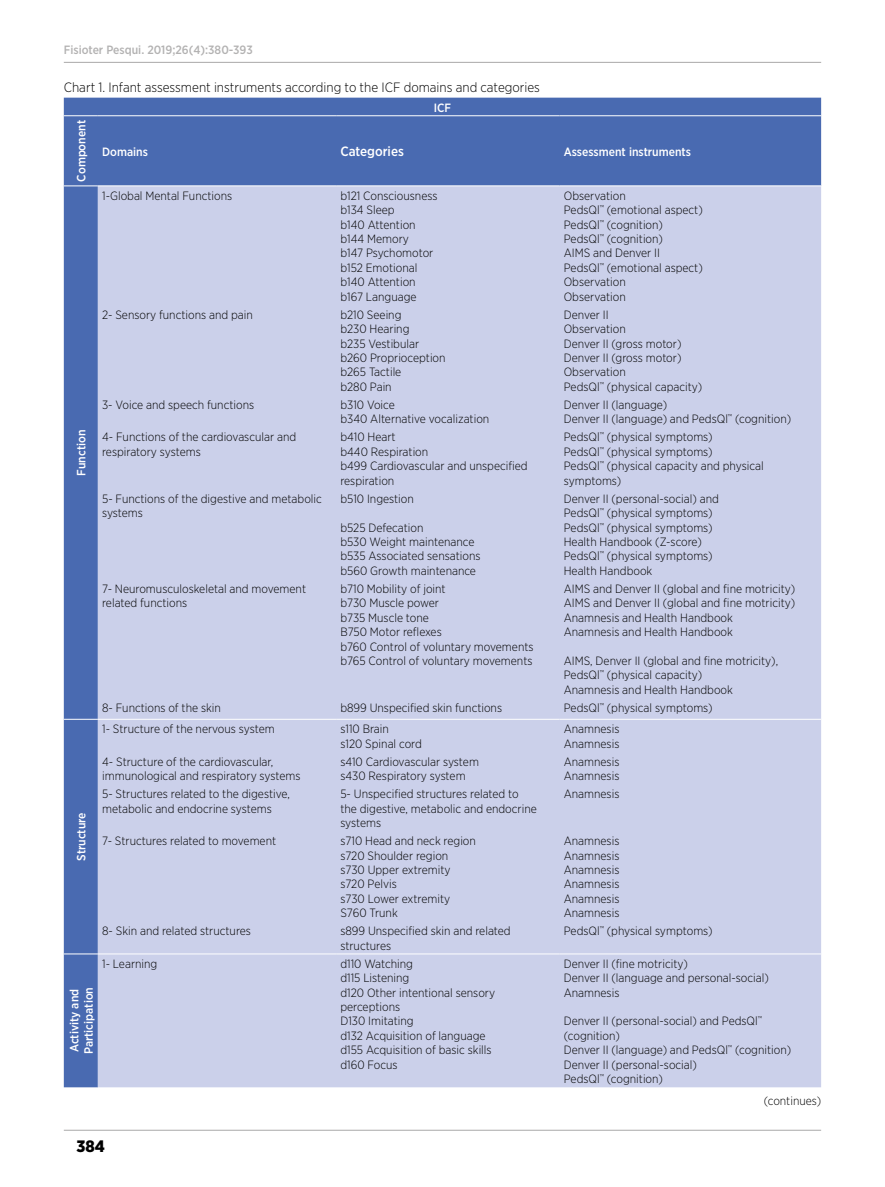
<style>
.page{position:relative;width:885px;height:1187px;background:#fff}
.page>*{position:absolute;margin:0;border:0;box-sizing:border-box;transform-origin:0 0}
.t1{font:900 16.5px "Gotham Narrow";color:#000}
.t2{font:300 13.5px "Gotham Narrow";color:#000}
.t3{font:500 13.5px "Gotham Narrow";color:#fff}
.t4{font:300 12px/14.4px "Gotham Narrow";color:#000}
.t5{font:500 12px/14.4px "Gotham Narrow";color:#fff}
.t6{font:500 12px "Gotham Narrow";color:#b3b2b2}
</style>
<div class="page">
<hr style="left:64px;top:62px;width:757px;height:1px;background:#b3b2b2">
<hr style="left:64px;top:1129px;width:757px;height:1px;background:#b3b2b2">
<div style="left:64px;top:98px;width:757px;height:989px;background:#496ab1"></div>
<div style="left:98px;top:187px;width:723px;height:900px;background:#cbd0ea"></div>
<hr style="left:64px;top:719px;width:34px;height:1px;background:#fff">
<hr style="left:98px;top:719px;width:238px;height:1px;background:#fff">
<hr style="left:336px;top:719px;width:223px;height:1px;background:#fff">
<hr style="left:559px;top:719px;width:262px;height:1px;background:#fff">
<hr style="left:64px;top:953px;width:34px;height:1px;background:#fff">
<hr style="left:98px;top:953px;width:238px;height:1px;background:#fff">
<hr style="left:336px;top:953px;width:223px;height:1px;background:#fff">
<hr style="left:559px;top:953px;width:262px;height:1px;background:#fff">
<hr style="left:64px;top:186px;width:34px;height:1px;background:#fff">
<hr style="left:64px;top:115px;width:34px;height:1px;background:#fff">
<hr style="left:98px;top:115px;width:238px;height:1px;background:#fff">
<hr style="left:336px;top:115px;width:223px;height:1px;background:#fff">
<hr style="left:559px;top:115px;width:262px;height:1px;background:#fff">
<hr style="left:98px;top:186px;width:238px;height:1px;background:#fff">
<hr style="left:336px;top:186px;width:223px;height:1px;background:#fff">
<hr style="left:559px;top:186px;width:262px;height:1px;background:#fff">
<p class="t6" style="left:64px;top:42px;width:190px">Fisioter Pesqui. 2019;26(4):380-393</p>
<p class="t2" style="left:64px;top:79px;width:477px">Chart 1. Infant assessment instruments according to the ICF domains and categories</p>
<p class="t5" style="left:434px;top:100px;width:19px">ICF</p>
<p class="t5" style="left:74px;top:181px;width:63px;rotate:-90deg">Component</p>
<p class="t5" style="left:102px;top:144px;width:47px">Domains</p>
<p class="t3" style="left:340px;top:143px;width:65px">Categories</p>
<p class="t5" style="left:563px;top:144px;width:129px">Assessment instruments</p>
<p class="t5" style="left:74px;top:475px;width:48px;rotate:-90deg">Function</p>
<p class="t5" style="left:74px;top:860px;width:50px;rotate:-90deg">Structure</p>
<p class="t4" style="left:102px;top:188px;width:132px">1-Global Mental Functions</p>
<p class="t4" style="left:340px;top:188px;width:99px">b121 Consciousness b134 Sleep<br>b140 Attention b144 Memory<br>b147 Psychomotor b152 Emotional b140 Attention b167 Language</p>
<p class="t4" style="left:563px;top:188px;width:141px">Observation<br>PedsQl<sup>™</sup> (emotional aspect)<br>PedsQl<sup>™</sup> (cognition)<br>PedsQl<sup>™</sup> (cognition)<br>AIMS and Denver II<br>PedsQl<sup>™</sup> (emotional aspect)<br>Observation<br>Observation</p>
<p class="t4" style="left:102px;top:307px;width:152px">2- Sensory functions and pain</p>
<p class="t4" style="left:340px;top:307px;width:107px">b210 Seeing<br>b230 Hearing<br>b235 Vestibular b260 Proprioception b265 Tactile<br>b280 Pain</p>
<p class="t4" style="left:563px;top:307px;width:140px">Denver II<br>Observation<br>Denver II (gross motor)<br>Denver II (gross motor)<br>Observation<br>PedsQl<sup>™</sup> (physical capacity)</p>
<p class="t4" style="left:102px;top:397px;width:153px">3- Voice and speech functions</p>
<p class="t4" style="left:340px;top:397px;width:150px">b310 Voice<br>b340 Alternative vocalization</p>
<p class="t4" style="left:563px;top:397px;width:229px">Denver II (language)<br>Denver II (language) and PedsQl<sup>™</sup> (cognition)</p>
<p class="t4" style="left:102px;top:429px;width:196px">4- Functions of the cardiovascular and respiratory systems</p>
<p class="t4" style="left:340px;top:429px;width:189px">b410 Heart<br>b440 Respiration<br>b499 Cardiovascular and unspecified respiration</p>
<p class="t4" style="left:563px;top:429px;width:201px">PedsQl<sup>™</sup> (physical symptoms)<br>PedsQl<sup>™</sup> (physical symptoms)<br>PedsQl<sup>™</sup> (physical capacity and physical symptoms)</p>
<p class="t4" style="left:102px;top:491px;width:221px">5- Functions of the digestive and metabolic systems</p>
<p class="t4" style="left:340px;top:491px;width:75px">b510 Ingestion</p>
<p class="t4" style="left:340px;top:520px;width:142px">b525 Defecation<br>b530 Weight maintenance b535 Associated sensations b560 Growth maintenance</p>
<p class="t4" style="left:563px;top:491px;width:157px">Denver II (personal-social) and<br>PedsQl<sup>™</sup> (physical symptoms)<br>PedsQl<sup>™</sup> (physical symptoms)<br>Health Handbook (Z-score)<br>PedsQl<sup>™</sup> (physical symptoms)<br>Health Handbook</p>
<p class="t4" style="left:102px;top:581px;width:205px">7- Neuromusculoskeletal and movement related functions</p>
<p class="t4" style="left:340px;top:581px;width:195px">b710 Mobility of joint<br>b730 Muscle power<br>b735 Muscle tone<br>B750 Motor reflexes<br>b760 Control of voluntary movements b765 Control of voluntary movements</p>
<p class="t4" style="left:563px;top:581px;width:233px">AIMS and Denver II (global and fine motricity)<br>AIMS and Denver II (global and fine motricity)<br>Anamnesis and Health Handbook<br>Anamnesis and Health Handbook</p>
<p class="t4" style="left:563px;top:653px;width:216px">AIMS, Denver II (global and fine motricity),<br>PedsQl<sup>™</sup> (physical capacity)<br>Anamnesis and Health Handbook</p>
<p class="t4" style="left:102px;top:700px;width:120px">8- Functions of the skin</p>
<p class="t4" style="left:340px;top:700px;width:163px">b899 Unspecified skin functions</p>
<p class="t4" style="left:563px;top:700px;width:150px">PedsQl<sup>™</sup> (physical symptoms)</p>
<p class="t4" style="left:102px;top:721px;width:174px">1- Structure of the nervous system</p>
<p class="t4" style="left:340px;top:721px;width:83px">s110 Brain<br>s120 Spinal cord</p>
<p class="t4" style="left:563px;top:721px;width:57px">Anamnesis<br>Anamnesis</p>
<p class="t4" style="left:102px;top:754px;width:200px">4- Structure of the cardiovascular, immunological and respiratory systems</p>
<p class="t4" style="left:340px;top:754px;width:140px">s410 Cardiovascular system s430 Respiratory system</p>
<p class="t4" style="left:563px;top:754px;width:57px">Anamnesis<br>Anamnesis</p>
<p class="t4" style="left:102px;top:786px;width:189px">5- Structures related to the digestive, metabolic and endocrine systems</p>
<p class="t4" style="left:340px;top:786px;width:198px">5- Unspecified structures related to the digestive, metabolic and endocrine systems</p>
<p class="t4" style="left:563px;top:786px;width:57px">Anamnesis</p>
<p class="t4" style="left:102px;top:833px;width:175px">7- Structures related to movement</p>
<p class="t4" style="left:340px;top:833px;width:137px">s710 Head and neck region s720 Shoulder region<br>s730 Upper extremity s720 Pelvis<br>s730 Lower extremity<br>S760 Trunk</p>
<p class="t4" style="left:563px;top:833px;width:57px;text-align:justify">Anamnesis Anamnesis Anamnesis Anamnesis Anamnesis Anamnesis</p>
<p class="t4" style="left:102px;top:923px;width:150px">8- Skin and related structures</p>
<p class="t4" style="left:340px;top:923px;width:172px">s899 Unspecified skin and related structures</p>
<p class="t4" style="left:563px;top:923px;width:150px">PedsQl<sup>™</sup> (physical symptoms)</p>
<p class="t4" style="left:102px;top:956px;width:57px">1- Learning</p>
<p class="t4" style="left:340px;top:956px;width:156px">d110 Watching<br>d115 Listening<br>d120 Other intentional sensory perceptions<br>D130 Imitating<br>d132 Acquisition of language d155 Acquisition of basic skills d160 Focus</p>
<p class="t4" style="left:563px;top:956px;width:206px">Denver II (fine motricity)<br>Denver II (language and personal-social)<br>Anamnesis</p>
<p class="t5" style="left:67px;top:1054px;width:69px;rotate:-90deg">Activity and<br>Participation</p>
<p class="t4" style="left:563px;top:1013px;width:229px">Denver II (personal-social) and PedsQl<sup>™ </sup>(cognition)<br>Denver II (language) and PedsQl<sup>™</sup> (cognition)<br>Denver II (personal-social)<br>PedsQl<sup>™</sup> (cognition)</p>
<p class="t4" style="left:763px;top:1093px;width:59px">(continues)</p>
<h1 class="t1" style="left:77px;top:1135px;width:30px">384</h1>
</div>
